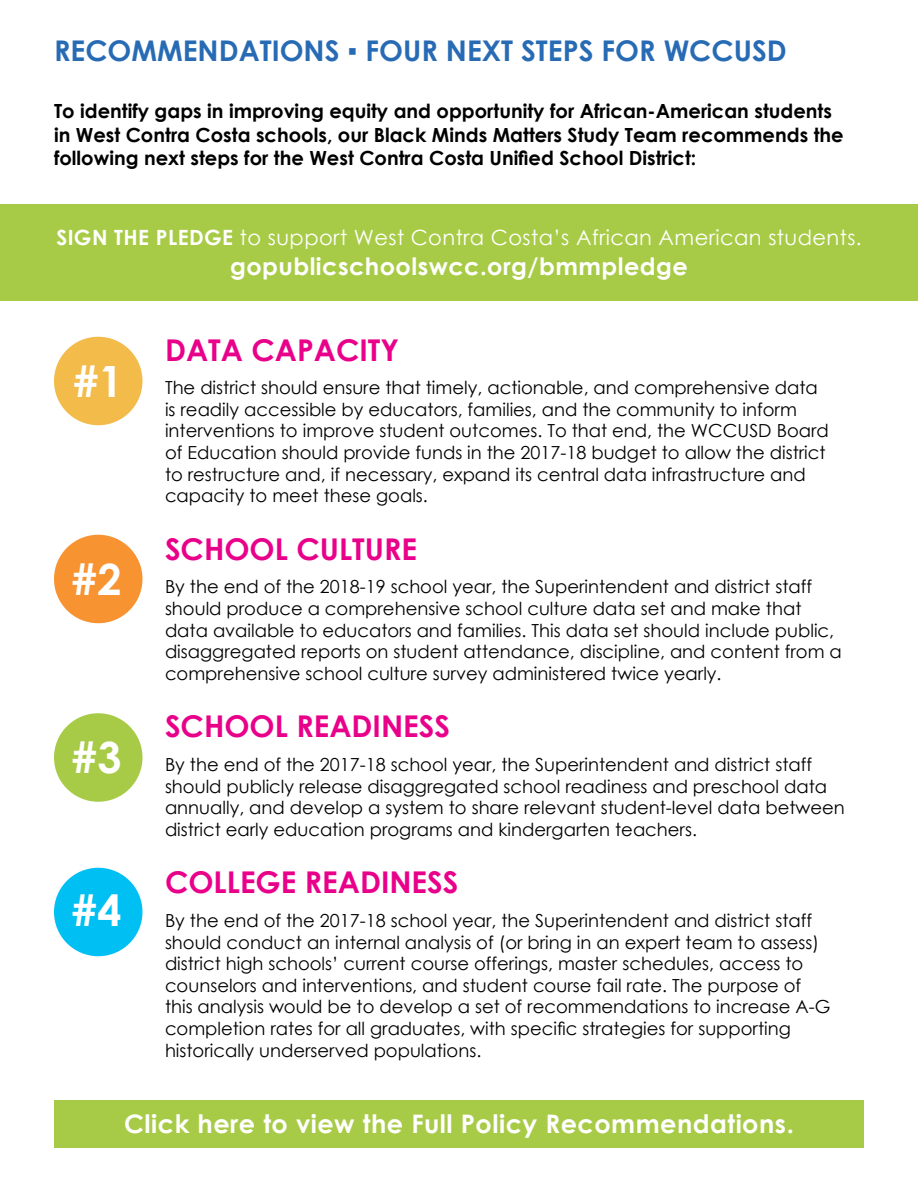
<style>
.page{position:relative;width:918px;height:1188px;background:#fff}
.page>*{position:absolute;margin:0;border:0;box-sizing:border-box;transform-origin:0 0}
.t1{font:700 43.2px "Century Gothic";color:#fff}
.t2{font:700 30px "Century Gothic";color:#e9008a}
.t3{font:700 28.5px "Century Gothic";color:#286bb5}
.t4{font:700 25.5px "Century Gothic";letter-spacing:.02em;color:#fff}
.t5{font:700 24px "Century Gothic";letter-spacing:.02em;color:#fff}
.t6{font:21px "Century Gothic";letter-spacing:.02em;color:#fff}
.t7{font:700 19.5px/23.4px "Century Gothic";color:#000}
.t8{font:18px/21.6px "Century Gothic";color:#000}
.s1{font-weight:700}
</style>
<div class="page">
<div style="left:54px;top:535px;width:88px;height:88px;background:#f79431;border-radius:50%"></div>
<div style="left:54px;top:868px;width:88px;height:88px;background:#00c0f3;border-radius:50%"></div>
<div style="left:54px;top:713px;width:88px;height:89px;background:#a8cb47;border-radius:50%"></div>
<div style="left:54px;top:337px;width:88px;height:88px;background:#f3bc4a;border-radius:50%"></div>
<div style="left:0;top:204px;width:918px;height:97px;background:#a8cb47"></div>
<div style="left:54px;top:1100px;width:810px;height:48px;background:#a8cb47"></div>
<h3 class="t3" style="left:54px;top:29px;width:734px">RECOMMENDATIONS ▪ FOUR NEXT STEPS FOR WCCUSD</h3>
<p class="t7" style="left:54px;top:98px;width:791px">To identify gaps in improving equity and opportunity for African-American students in West Contra Costa schools, our Black Minds Matters Study Team recommends the following next steps for the West Contra Costa Unified School District:</p>
<p class="t6" style="left:56px;top:222px;width:807px"><span class="s1">SIGN THE PLEDGE</span> to support West Contra Costa’s African American students.</p>
<h3 class="t5" style="left:230px;top:248px;width:459px">gopublicschoolswcc.org/bmmpledge</h3>
<h1 class="t1" style="left:73px;top:348px;width:52px">#1</h1>
<h1 class="t1" style="left:72px;top:546px;width:52px">#2</h1>
<h1 class="t1" style="left:72px;top:725px;width:52px">#3</h1>
<h1 class="t1" style="left:72px;top:878px;width:52px">#4</h1>
<h2 class="t2" style="left:165px;top:327px;width:235px">DATA CAPACITY</h2>
<p class="t8" style="left:165px;top:377px;width:665px">The district should ensure that timely, actionable, and comprehensive data is readily accessible by educators, families, and the community to inform interventions to improve student outcomes. To that end, the WCCUSD Board of Education should provide funds in the 2017-18 budget to allow the district to restructure and, if necessary, expand its central data infrastructure and capacity to meet these goals.</p>
<h2 class="t2" style="left:165px;top:526px;width:253px">SCHOOL CULTURE</h2>
<p class="t8" style="left:165px;top:576px;width:678px">By the end of the 2018-19 school year, the Superintendent and district staff should produce a comprehensive school culture data set and make that data available to educators and families. This data set should include public, disaggregated reports on student attendance, discipline, and content from a comprehensive school culture survey administered twice yearly.</p>
<h2 class="t2" style="left:165px;top:704px;width:287px">SCHOOL READINESS</h2>
<p class="t8" style="left:165px;top:753px;width:681px">By the end of the 2017-18 school year, the Superintendent and district staff should publicly release disaggregated school readiness and preschool data annually, and develop a system to share relevant student-level data between district early education programs and kindergarten teachers.</p>
<h2 class="t2" style="left:165px;top:860px;width:295px">COLLEGE READINESS</h2>
<p class="t8" style="left:165px;top:909px;width:667px">By the end of the 2017-18 school year, the Superintendent and district staff should conduct an internal analysis of (or bring in an expert team to assess) district high schools’ current course offerings, master schedules, access to counselors and interventions, and student course fail rate. The purpose of this analysis would be to develop a set of recommendations to increase A-G completion rates for all graduates, with specific strategies for supporting historically underserved populations.</p>
<h3 class="t4" style="left:124px;top:1104px;width:671px">Click here to view the Full Policy Recommendations.</h3>
</div>
